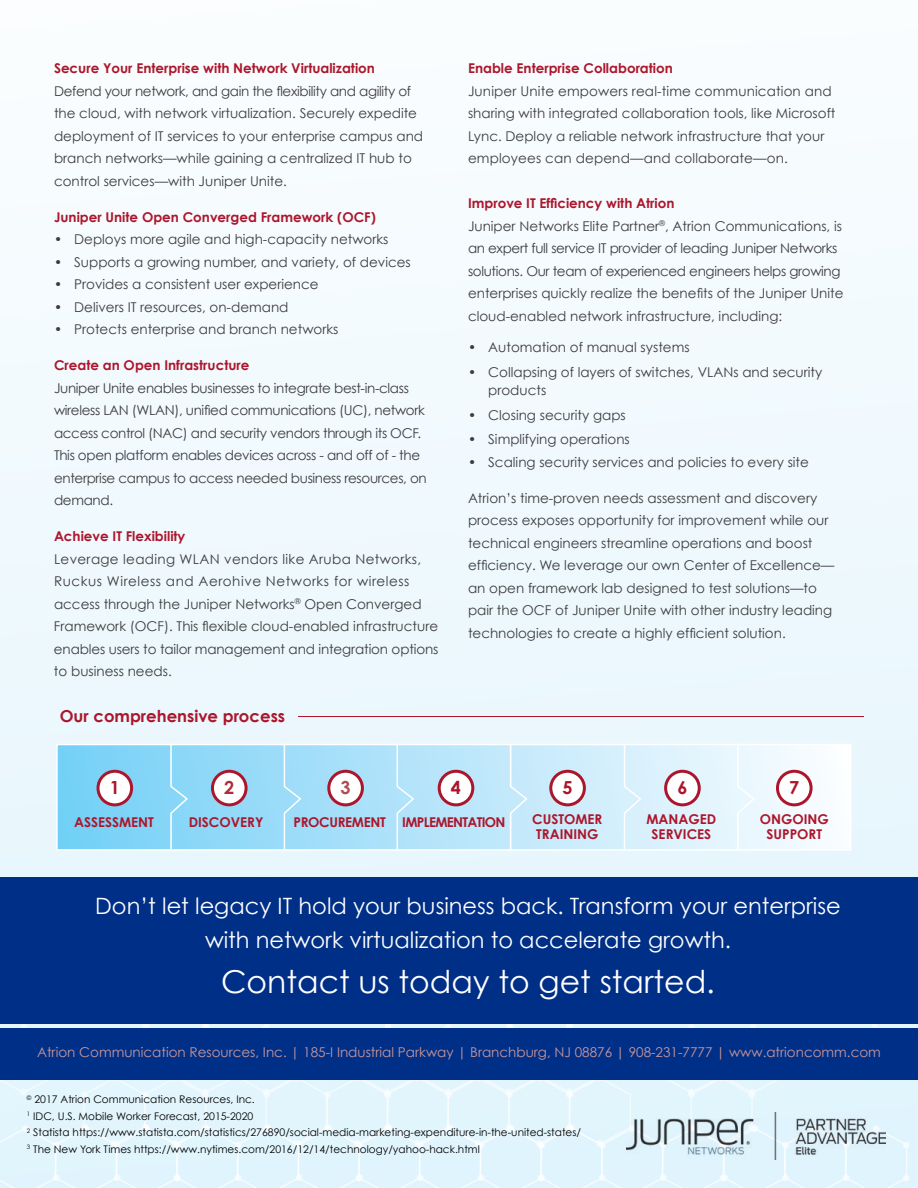
<style>
.page{position:relative;width:918px;height:1188px;background:#f2fafe}
.page>*{position:absolute;margin:0;border:0;box-sizing:border-box;transform-origin:0 0}
.t1{font:31.5px "Century Gothic";color:#fff}
.t2{font:22.5px/34.5px "Century Gothic";color:#fff;text-align:center}
.t3{font:700 18px "Century Gothic";color:#ac162c}
.t4{font:700 18px "Century Gothic";color:#ae2d3a}
.t5{font:700 18px "Century Gothic";color:#b24a52}
.t6{font:700 16.5px "Century Gothic";color:#ac162c}
.t7{font:13.5px/22.5px "Century Gothic";color:#3d3c3d}
.t8{font:13.5px/22.5px "Century Gothic";letter-spacing:-.025em;color:#3d3c3d}
.t9{font:700 13.5px/15px "Century Gothic";color:#ac162c;text-align:center}
.t10{font:13.5px "Century Gothic";color:#ca9699}
.t11{font:700 13.5px "Century Gothic";letter-spacing:-.05em;color:#ac162c}
.t12{font:10.5px/16.5px "Century Gothic";color:#000}
.s1{font-weight:700;color:#ac162c}
</style>
<div class="page">
<svg style="left:0;top:1024px;width:918px;height:164px"></svg>
<div style="left:20px;top:1024px;width:7px;height:6px;background:#f3fafe;border-radius:50%"></div>
<div style="left:20px;top:1089px;width:7px;height:6px;background:#f3fafe;border-radius:50%"></div>
<div style="left:0;top:877px;width:918px;height:147px;background:#002f87"></div>
<div style="left:0;top:1028px;width:918px;height:51px;background:#002f87"></div>
<svg style="left:57px;top:744px;width:794px;height:106px"></svg>
<div style="left:98px;top:771px;width:34px;height:34px;background:#fff;border-radius:50%"></div>
<div style="left:97px;top:770px;width:36px;height:36px;border:3px solid #ac162c;border-radius:50%"></div>
<div style="left:212px;top:771px;width:34px;height:34px;background:#fff;border-radius:50%"></div>
<div style="left:211px;top:770px;width:37px;height:36px;border:3px solid #ac162c;border-radius:50%"></div>
<div style="left:329px;top:771px;width:33px;height:34px;background:#fff;border-radius:50%"></div>
<div style="left:327px;top:770px;width:37px;height:36px;border:3px solid #ac162c;border-radius:50%"></div>
<div style="left:439px;top:771px;width:34px;height:34px;background:#fff;border-radius:50%"></div>
<div style="left:438px;top:770px;width:36px;height:36px;border:3px solid #ac162c;border-radius:50%"></div>
<div style="left:551px;top:771px;width:33px;height:34px;background:#fff;border-radius:50%"></div>
<div style="left:549px;top:770px;width:37px;height:36px;border:3px solid #ac162c;border-radius:50%"></div>
<div style="left:666px;top:771px;width:33px;height:34px;background:#fff;border-radius:50%"></div>
<div style="left:664px;top:770px;width:37px;height:36px;border:3px solid #ac162c;border-radius:50%"></div>
<div style="left:777px;top:771px;width:34px;height:34px;background:#fff;border-radius:50%"></div>
<div style="left:776px;top:770px;width:37px;height:36px;border:3px solid #ac162c;border-radius:50%"></div>
<hr style="left:298px;top:716px;width:566px;height:1px;background:#ac162c">
<img style="left:627px;top:1113px;width:259px;height:47px">
<p class="t9" style="left:54px;top:60px;width:323px">Secure Your Enterprise with Network Virtualization</p>
<p class="t7" style="left:54px;top:79px;width:371px">Defend your network, and gain the flexibility and agility of the cloud, with network virtualization. Securely expedite deployment of IT services to your enterprise campus and branch networks—while gaining a centralized IT hub to control services—with Juniper Unite.</p>
<p class="t9" style="left:54px;top:209px;width:323px">Juniper Unite Open Converged Framework (OCF)</p>
<p class="t7" style="left:54px;top:228px;width:336px">• Deploys more agile and high-capacity networks</p>
<p class="t7" style="left:54px;top:250px;width:358px">• Supports a growing number, and variety, of devices</p>
<p class="t7" style="left:54px;top:273px;width:266px">• Provides a consistent user experience</p>
<p class="t7" style="left:54px;top:295px;width:236px">• Delivers IT resources, on-demand</p>
<p class="t7" style="left:54px;top:318px;width:286px">• Protects enterprise and branch networks</p>
<p class="t9" style="left:54px;top:357px;width:197px">Create an Open Infrastructure</p>
<p class="t8" style="left:54px;top:376px;width:374px">Juniper Unite enables businesses to integrate best-in-class wireless LAN (WLAN), unified communications (UC), network access control (NAC) and security vendors through its OCF.<br>This open platform enables devices across - and off of - the enterprise campus to access needed business resources, on demand.</p>
<p class="t9" style="left:54px;top:528px;width:133px">Achieve IT Flexibility</p>
<p class="t7" style="left:54px;top:547px;width:386px">Leverage leading WLAN vendors like Aruba Networks, Ruckus Wireless and Aerohive Networks for wireless access through the Juniper Networks<sup>®</sup> Open Converged Framework (OCF). This flexible cloud-enabled infrastructure enables users to tailor management and integration options to business needs.</p>
<p class="t6" style="left:60px;top:705px;width:227px">Our comprehensive process</p>
<p class="t9" style="left:468px;top:60px;width:206px">Enable Enterprise Collaboration</p>
<p class="t7" style="left:468px;top:79px;width:369px">Juniper Unite empowers real-time communication and sharing with integrated collaboration tools, like Microsoft Lync. Deploy a reliable network infrastructure that your employees can depend—and collaborate—on.</p>
<p class="t7" style="left:468px;top:192px;width:377px"><span class="s1">Improve IT Efficiency with Atrion<br></span>Juniper Networks Elite Partner<sup>®</sup>, Atrion Communications, is an expert full service IT provider of leading Juniper Networks solutions. Our team of experienced engineers helps growing enterprises quickly realize the benefits of the Juniper Unite cloud-enabled network infrastructure, including:</p>
<p class="t7" style="left:468px;top:336px;width:223px">• Automation of manual systems</p>
<p class="t7" style="left:488px;top:363px;width:336px;line-height:18px;text-indent:-20px">• Collapsing of layers of switches, VLANs and security products</p>
<p class="t7" style="left:468px;top:403px;width:159px">• Closing security gaps</p>
<p class="t7" style="left:468px;top:428px;width:163px">• Simplifying operations</p>
<p class="t7" style="left:468px;top:451px;width:342px">• Scaling security services and policies to every site</p>
<p class="t7" style="left:468px;top:487px;width:368px">Atrion’s time-proven needs assessment and discovery process exposes opportunity for improvement while our technical engineers streamline operations and boost efficiency. We leverage our own Center of Excellence— an open framework lab designed to test solutions—to pair the OCF of Juniper Unite with other industry leading technologies to create a highly efficient solution.</p>
<h3 class="t3" style="left:110px;top:776px;width:12px">1</h3>
<h3 class="t4" style="left:224px;top:776px;width:12px">2</h3>
<h3 class="t5" style="left:341px;top:776px;width:12px">3</h3>
<h3 class="t3" style="left:451px;top:776px;width:12px">4</h3>
<h3 class="t3" style="left:563px;top:776px;width:12px">5</h3>
<h3 class="t3" style="left:677px;top:776px;width:12px">6</h3>
<h3 class="t3" style="left:789px;top:776px;width:12px">7</h3>
<p class="t9" style="left:74px;top:814px;width:81px">ASSESSMENT</p>
<p class="t9" style="left:532px;top:811px;width:72px;text-align:left">CUSTOMER<br>TRAINING</p>
<p class="t9" style="left:646px;top:811px;width:71px">MANAGED<br>SERVICES</p>
<p class="t9" style="left:760px;top:811px;width:71px">ONGOING<br>SUPPORT</p>
<p class="t9" style="left:189px;top:814px;width:76px">DISCOVERY</p>
<p class="t11" style="left:294px;top:814px;width:214px">PROCUREMENT IMPLEMENTATION</p>
<h2 class="t2" style="left:95px;top:888px;width:747px">Don’t let legacy IT hold your business back. Transform your enterprise with network virtualization to accelerate growth.</h2>
<h1 class="t1" style="left:221px;top:963px;width:496px">Contact us today to get started.</h1>
<p class="t10" style="left:37px;top:1043px;width:845px">Atrion Communication Resources, Inc. | 185-I Industrial Parkway | Branchburg, NJ 08876 | 908-231-7777 | www.atrioncomm.com</p>
<p class="t12" style="left:27px;top:1091px;width:556px"><sup>©</sup> 2017 Atrion Communication Resources, Inc.<br><sup>1</sup> IDC, U.S. Mobile Worker Forecast, 2015-2020<br><sup>2</sup> Statista https://www.statista.com/statistics/276890/social-media-marketing-expenditure-in-the-united-states/ <sup>3</sup> The New York Times https://www.nytimes.com/2016/12/14/technology/yahoo-hack.html</p>
</div>
